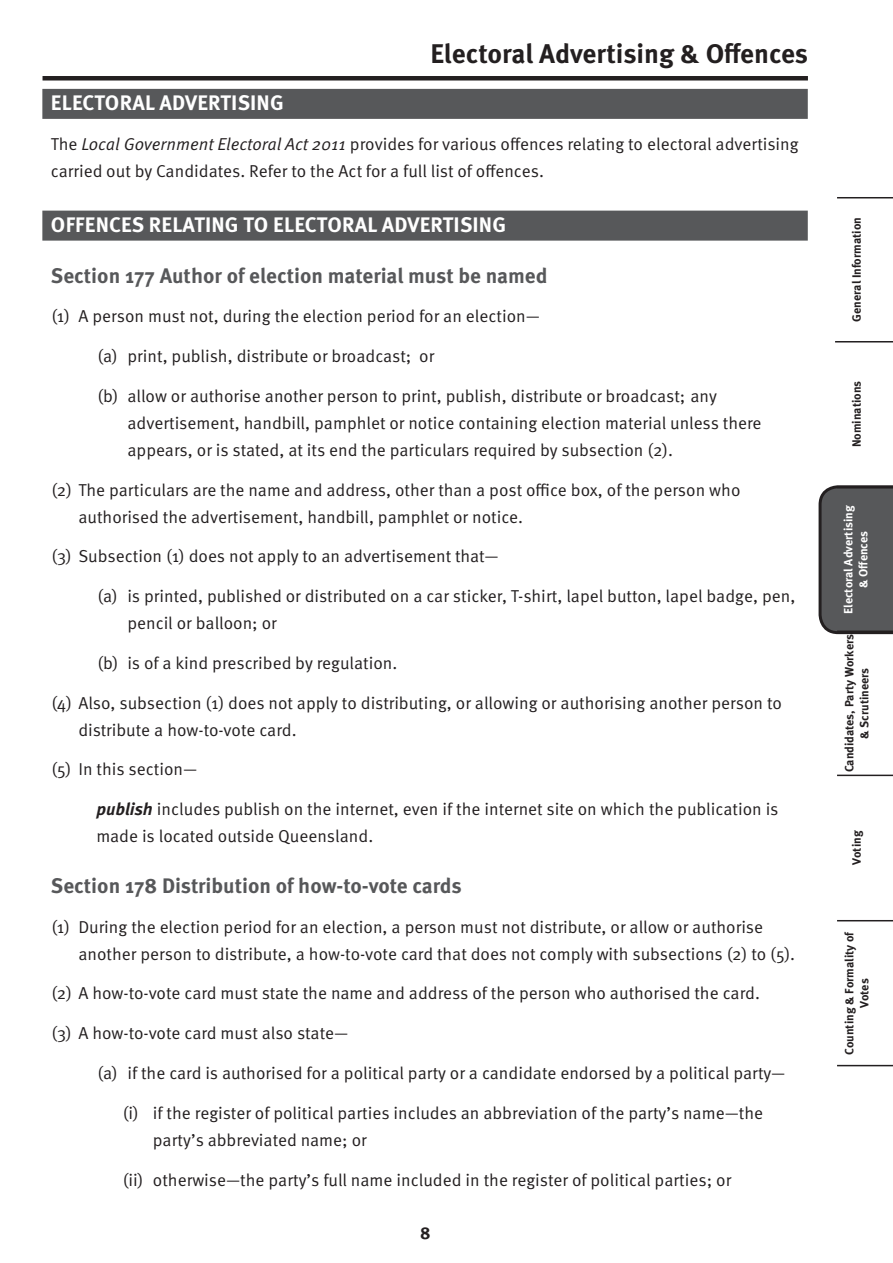
<style>
.page{position:relative;width:893px;height:1263px;background:#fff}
.page>*{position:absolute;margin:0;border:0;box-sizing:border-box;transform-origin:0 0}
.Section_Header_Right{font:700 27px "Meta OT";color:#231f20}
.Paragraph_Header{font:700 21px "Meta OT";color:#57585a}
.Subsection_Header{font:700 21px "Meta OT";letter-spacing:.01em;color:#fff}
.Paragraph_Text{font:17.25px/27px "Meta OT Norm";color:#231f20}
.t1{font:700 17.25px "Meta OT";color:#231f20}
.Tab_Text_Black{font:700 12px/15px "Meta OT";color:#231f20;text-align:center}
.Tab_Text_White{font:700 12px "Meta OT";color:#fff}
.s1{font-family:"Meta OT Norm Ita"}
.s2{font-family:"Meta OT";font-weight:700;font-style:italic}
</style>
<div class="page">
<svg style="left:818px;top:485px;width:75px;height:150px;background:#58595a"></svg>
<hr style="left:837px;top:487px;width:56px;height:1px;background:#231f20">
<hr style="left:837px;top:630px;width:56px;height:2px;background:#231f20">
<hr style="left:837px;top:775px;width:56px;height:1px;background:#231f20">
<hr style="left:837px;top:920px;width:56px;height:1px;background:#231f20">
<hr style="left:837px;top:1065px;width:56px;height:1px;background:#231f20">
<hr style="left:837px;top:197px;width:56px;height:1px;background:#231f20">
<hr style="left:835px;top:341px;width:58px;height:1px;background:#231f20">
<div style="left:43px;top:76px;width:765px;height:5px;background:#231f20"></div>
<div style="left:42px;top:89px;width:766px;height:30px;background:#57585a"></div>
<div style="left:42px;top:211px;width:766px;height:30px;background:#57585a"></div>
<p class="Section_Header_Right" style="left:430px;top:37px;width:379px">Electoral Advertising &amp; Offences</p>
<p class="Subsection_Header" style="left:51px;top:90px;width:234px">ELECTORAL ADVERTISING</p>
<p class="Paragraph_Text" style="left:51px;top:131px;width:749px">The <span class="s1">Local Government Electoral Act 2011</span> provides for various offences relating to electoral advertising carried out by Candidates. Refer to the Act for a full list of offences.</p>
<p class="Subsection_Header" style="left:51px;top:211px;width:457px">OFFENCES RELATING TO ELECTORAL ADVERTISING</p>
<p class="Paragraph_Header" style="left:51px;top:262px;width:498px">Section 177 Author of election material must be named</p>
<p class="Paragraph_Text" style="left:51px;top:303px;width:490px">(1) A person must not, during the election period for an election—</p>
<p class="Paragraph_Text" style="left:97px;top:343px;width:338px">(a) print, publish, distribute or broadcast; or</p>
<p class="Paragraph_Text" style="left:127px;top:383px;width:636px;text-indent:-30px">(b) allow or authorise another person to print, publish, distribute or broadcast; any advertisement, handbill, pamphlet or notice containing election material unless there appears, or is stated, at its end the particulars required by subsection (2).</p>
<p class="Paragraph_Text" style="left:78px;top:476px;width:664px;text-indent:-27px">(2) The particulars are the name and address, other than a post office box, of the person who authorised the advertisement, handbill, pamphlet or notice.</p>
<p class="Paragraph_Text" style="left:51px;top:543px;width:449px">(3) Subsection (1) does not apply to an advertisement that—</p>
<p class="Paragraph_Text" style="left:127px;top:583px;width:669px;text-indent:-30px">(a) is printed, published or distributed on a car sticker, T-shirt, lapel button, lapel badge, pen, pencil or balloon; or</p>
<p class="Paragraph_Text" style="left:97px;top:650px;width:301px">(b) is of a kind prescribed by regulation.</p>
<p class="Paragraph_Text" style="left:78px;top:689px;width:705px;text-indent:-27px">(4) Also, subsection (1) does not apply to distributing, or allowing or authorising another person to distribute a how-to-vote card.</p>
<p class="Paragraph_Text" style="left:51px;top:756px;width:147px">(5) In this section—</p>
<p class="Paragraph_Text" style="left:96px;top:796px;width:684px"><span class="s2">publish</span> includes publish on the internet, even if the internet site on which the publication is made is located outside Queensland.</p>
<p class="Paragraph_Header" style="left:51px;top:872px;width:413px">Section 178 Distribution of how-to-vote cards</p>
<p class="Paragraph_Text" style="left:78px;top:913px;width:718px;text-indent:-27px">(1) During the election period for an election, a person must not distribute, or allow or authorise another person to distribute, a how-to-vote card that does not comply with subsections (2) to (5).</p>
<p class="Paragraph_Text" style="left:51px;top:980px;width:710px">(2) A how-to-vote card must state the name and address of the person who authorised the card.</p>
<p class="Paragraph_Text" style="left:51px;top:1020px;width:298px">(3) A how-to-vote card must also state—</p>
<p class="Paragraph_Text" style="left:97px;top:1060px;width:690px">(a) if the card is authorised for a political party or a candidate endorsed by a political party—</p>
<p class="Paragraph_Text" style="left:153px;top:1099px;width:612px;text-indent:-30px">(i) if the register of political parties includes an abbreviation of the party’s name—the party’s abbreviated name; or</p>
<p class="Paragraph_Text" style="left:123px;top:1166px;width:610px">(ii) otherwise—the party’s full name included in the register of political parties; or</p>
<p class="t1" style="left:420px;top:1222px;width:12px">8</p>
<p class="Tab_Text_Black" style="left:849px;top:322px;width:106px;rotate:-90deg">General Information</p>
<p class="Tab_Text_Black" style="left:849px;top:447px;width:68px;rotate:-90deg">Nominations</p>
<p class="Tab_Text_White" style="left:841px;top:614px;width:110px;rotate:-90deg">Electoral Advertising</p>
<p class="Tab_Text_White" style="left:856px;top:588px;width:58px;rotate:-90deg">&amp; Offences</p>
<p class="Tab_Text_Black" style="left:842px;top:772px;width:140px;rotate:-90deg">Candidates, Party Workers &amp; Scrutineers</p>
<p class="Tab_Text_Black" style="left:849px;top:865px;width:36px;rotate:-90deg">Voting</p>
<p class="Tab_Text_Black" style="left:842px;top:1054px;width:125px;rotate:-90deg">Counting &amp; Formality of<br>Votes</p>
</div>
